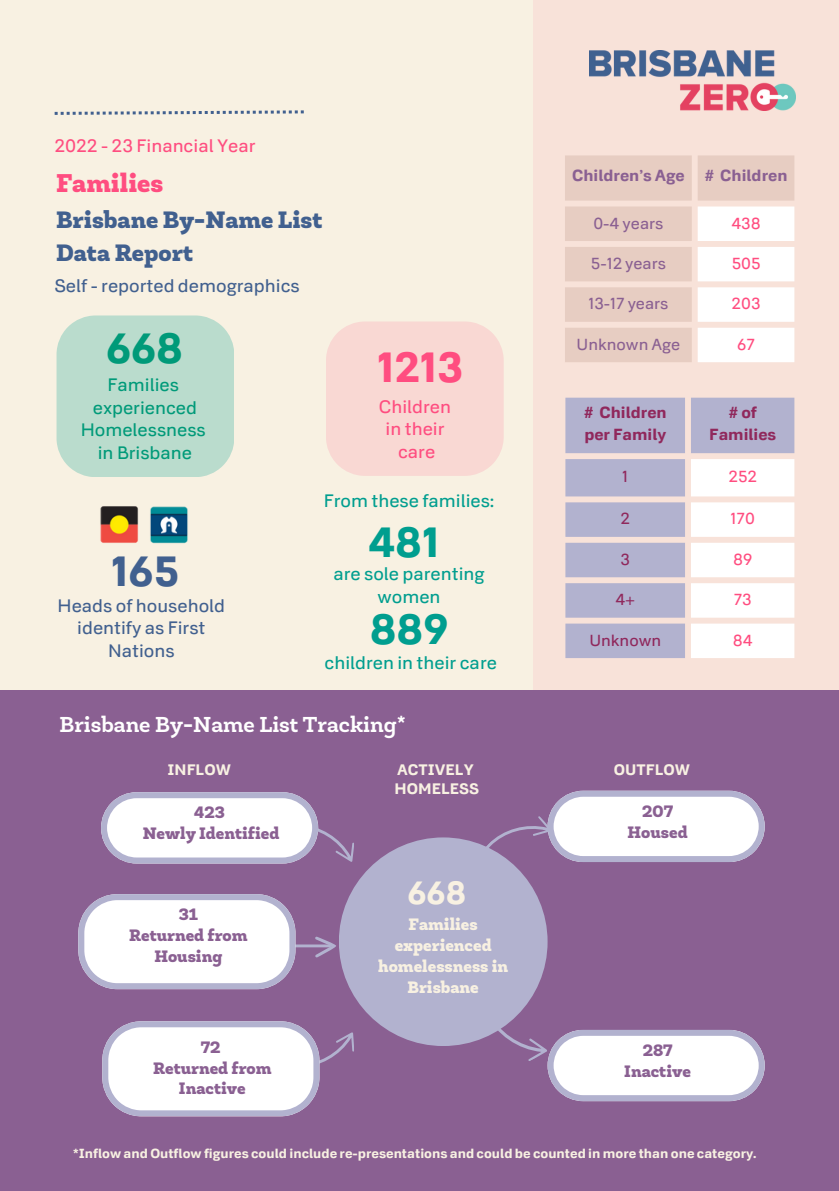
<style>
.page{position:relative;width:839px;height:1191px;background:#fff}
.page>*{position:absolute;margin:0;border:0;box-sizing:border-box;transform-origin:0 0}
.t1{font:700 42px "Doctrine";color:#009e8f}
.t2{font:700 42px "Doctrine";color:#ff4d80}
.t3{font:700 42px "Doctrine";color:#41608f}
.t4{font:700 42px "Doctrine";color:#009a79}
.t5{font:700 32px "Doctrine";color:#f8f1e2}
.t6{font:900 26px "Newslab";color:#ff4d80}
.t7{font:900 24px "Newslab";color:#41608f}
.t8{font:700 21.8px "Newslab";color:#fff}
.t9{font:18px/22.4px "Doctrine";color:#41608f;text-align:center}
.t10{font:18px/22.4px "Doctrine";color:#009e8f;text-align:center}
.t11{font:18px/22.4px "Doctrine";color:#009a79;text-align:center}
.t12{font:18px "Doctrine";color:#ff4d80}
.t13{font:900 16.8px/21px "Newslab";color:#8a6092;text-align:center}
.t14{font:900 16.8px/21px "Newslab";color:#f8f1e2;text-align:center}
.t15{font:16px "Doctrine";color:#8a6092}
.t16{font:700 16px/21.4px "Doctrine";color:#90285c}
.t17{font:16px "Doctrine";color:#ff4d80}
.t18{font:700 16px "Doctrine";color:#8a6092}
.t19{font:16px "Doctrine";color:#90285c}
.t20{font:700 15.2px "Doctrine";color:#f8f1e2}
.t21{font:700 13.2px "Doctrine";color:#f8f1e2}
</style>
<div class="page">
<div style="left:0;top:0;width:838px;height:1191px;background:#f8f1e2"></div>
<div style="left:534px;top:0;width:304px;height:737px;background:#f8e2d9"></div>
<svg style="left:565px;top:398px;width:229px;height:260px;fill:#b2b2cf"></svg>
<svg style="left:691px;top:459px;width:103px;height:199px;background:#fefbfa"></svg>
<svg style="left:565px;top:155px;width:229px;height:207px;fill:#e7cdc2"></svg>
<svg style="left:697px;top:207px;width:97px;height:155px;background:#fefbfa"></svg>
<div style="left:0;top:691px;width:838px;height:500px;background:#8a6092"></div>
<svg style="left:55px;top:110px;width:249px;height:5px"></svg>
<div style="left:339px;top:837px;width:208px;height:209px;background:#b2b2cf;border-radius:50%"></div>
<svg style="left:78px;top:894px;width:258px;height:95px"></svg>
<svg style="left:101px;top:792px;width:253px;height:72px"></svg>
<svg style="left:102px;top:1021px;width:252px;height:95px"></svg>
<img style="left:589px;top:51px;width:206px;height:60px">
<img style="left:100px;top:506px;width:35px;height:37px">
<img style="left:135px;top:506px;width:53px;height:38px">
<div style="left:56px;top:315px;width:178px;height:162px;background:#badccd"></div>
<div style="left:326px;top:321px;width:177px;height:155px;background:#f9d8d3"></div>
<svg style="left:449px;top:791px;width:315px;height:117px"></svg>
<svg style="left:460px;top:941px;width:304px;height:160px"></svg>
<p class="t12" style="left:54px;top:135px;width:203px">2022 - 23 Financial Year</p>
<p class="t6" style="left:56px;top:173px;width:109px">Families</p>
<p class="t7" style="left:56px;top:210px;width:268px">Brisbane By-Name List</p>
<p class="t7" style="left:56px;top:243px;width:138px">Data Report</p>
<p class="t9" style="left:54px;top:275px;width:247px">Self - reported demographics</p>
<p class="t4" style="left:106px;top:324px;width:78px">668</p>
<p class="t11" style="left:108px;top:374px;width:73px">Families</p>
<p class="t11" style="left:81px;top:397px;width:126px">experienced<br>Homelessness</p>
<p class="t11" style="left:98px;top:442px;width:96px">in Brisbane</p>
<p class="t2" style="left:377px;top:343px;width:88px">1213</p>
<p class="t12" style="left:379px;top:396px;width:74px">Children</p>
<p class="t12" style="left:385px;top:418px;width:60px">in their</p>
<p class="t12" style="left:398px;top:441px;width:39px">care</p>
<p class="t3" style="left:111px;top:547px;width:69px">165</p>
<p class="t9" style="left:58px;top:595px;width:169px">Heads of household identify as First<br>Nations</p>
<p class="t10" style="left:324px;top:490px;width:172px">From these families:</p>
<p class="t1" style="left:368px;top:517px;width:73px">481</p>
<p class="t10" style="left:333px;top:563px;width:153px">are sole parenting women</p>
<p class="t1" style="left:370px;top:605px;width:80px">889</p>
<p class="t10" style="left:324px;top:652px;width:174px">children in their care</p>
<p class="t8" style="left:60px;top:716px;width:348px">Brisbane By-Name List Tracking*</p>
<p class="t18" style="left:572px;top:167px;width:114px">Children’s Age</p>
<p class="t18" style="left:704px;top:167px;width:84px"># Children</p>
<p class="t15" style="left:593px;top:214px;width:71px">0-4 years</p>
<p class="t17" style="left:731px;top:214px;width:31px">438</p>
<p class="t15" style="left:591px;top:254px;width:77px">5-12 years</p>
<p class="t17" style="left:731px;top:254px;width:30px">505</p>
<p class="t15" style="left:588px;top:294px;width:81px">13-17 years</p>
<p class="t17" style="left:731px;top:294px;width:30px">203</p>
<p class="t15" style="left:576px;top:335px;width:105px">Unknown Age</p>
<p class="t17" style="left:737px;top:335px;width:19px">67</p>
<p class="t16" style="left:583px;top:402px;width:84px"># Children per Family</p>
<p class="t16" style="left:709px;top:402px;width:68px;text-align:center">#of<br>Families</p>
<p class="t19" style="left:622px;top:467px;width:7px">1</p>
<p class="t17" style="left:728px;top:467px;width:30px">252</p>
<p class="t19" style="left:620px;top:509px;width:11px">2</p>
<p class="t17" style="left:730px;top:509px;width:26px">170</p>
<p class="t19" style="left:620px;top:550px;width:11px">3</p>
<p class="t17" style="left:733px;top:550px;width:21px">89</p>
<p class="t19" style="left:615px;top:590px;width:21px">4+</p>
<p class="t17" style="left:733px;top:590px;width:19px">73</p>
<p class="t19" style="left:589px;top:631px;width:73px">Unknown</p>
<p class="t17" style="left:732px;top:631px;width:21px">84</p>
<p class="t20" style="left:168px;top:761px;width:65px">INFLOW</p>
<p class="t20" style="left:613px;top:761px;width:78px">OUTFLOW</p>
<p class="t20" style="left:397px;top:761px;width:78px">ACTIVELY</p>
<p class="t20" style="left:394px;top:779px;width:86px">HOMELESS</p>
<p class="t13" style="left:194px;top:804px;width:32px">423</p>
<p class="t13" style="left:143px;top:824px;width:138px">Newly Identified</p>
<p class="t13" style="left:179px;top:905px;width:21px">31</p>
<p class="t13" style="left:129px;top:926px;width:120px">Returned from<br>Housing</p>
<p class="t13" style="left:201px;top:1038px;width:21px">72</p>
<p class="t13" style="left:153px;top:1059px;width:120px">Returned from<br>Inactive</p>
<p class="t5" style="left:407px;top:874px;width:60px">668</p>
<p class="t14" style="left:378px;top:915px;width:131px">Families experienced homelessness in<br>Brisbane</p>
<p class="t13" style="left:642px;top:802px;width:32px">207</p>
<p class="t13" style="left:627px;top:823px;width:62px">Housed</p>
<p class="t13" style="left:642px;top:1041px;width:31px">287</p>
<p class="t13" style="left:624px;top:1062px;width:68px">Inactive</p>
<p class="t21" style="left:73px;top:1146px;width:685px">*Inflow and Outflow figures could include re-presentations and could be counted in more than one category.</p>
</div>
